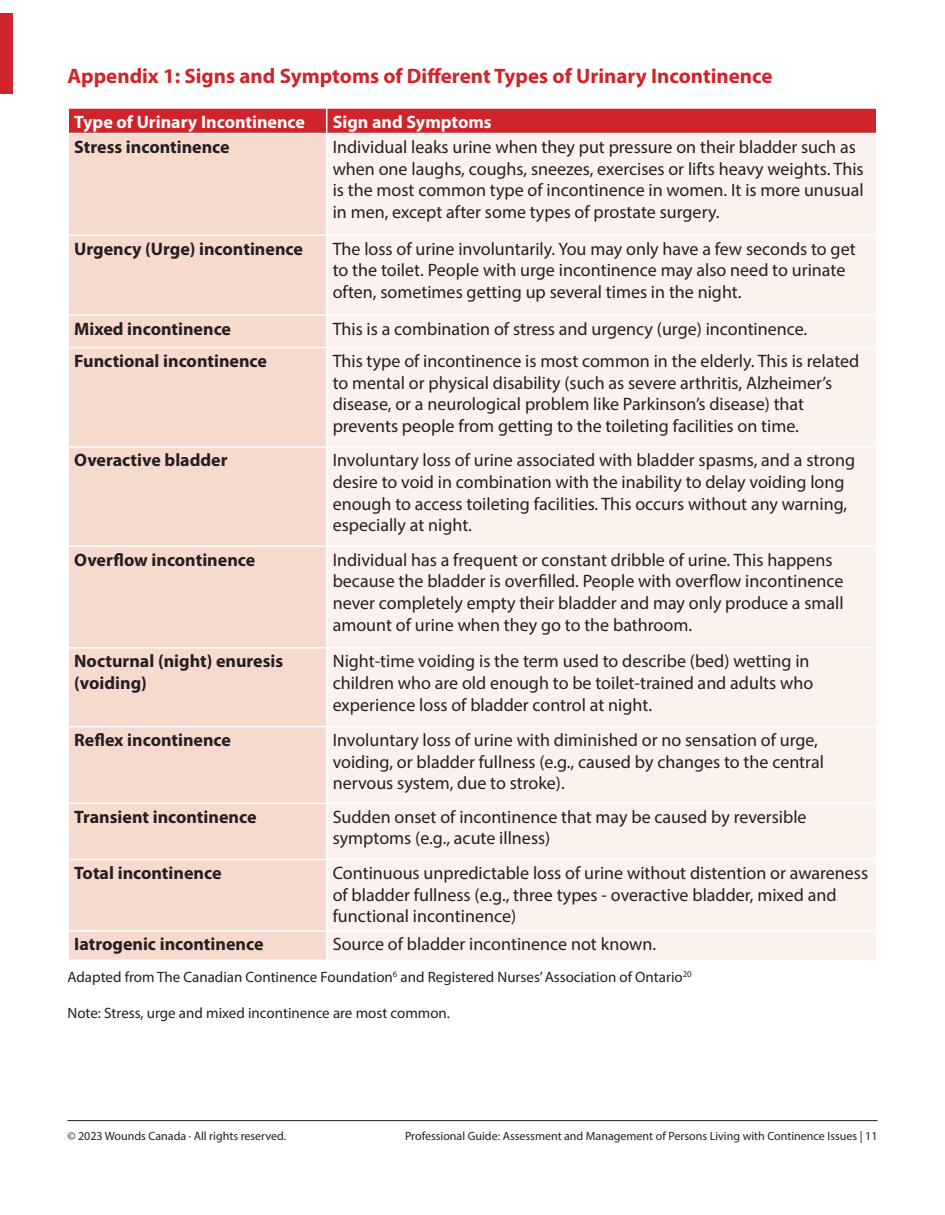
<style>
.page{position:relative;width:945px;height:1215px;background:#fff}
.page>*{position:absolute;margin:0;border:0;box-sizing:border-box;transform-origin:0 0}
.Bullet_Points{font:700 21px "Myriad Pro";color:#d1232a}
.Paragraph_Style_1{font:18px/21.6px "Myriad Pro";color:#231f20}
.Bullet_Points-2{font:700 18px/21.6px "Myriad Pro";color:#231f20}
.t1{font:700 18px "Myriad Pro";color:#fff}
.Paragraph_Style_1-2{font:15px "Myriad Pro";color:#231f20}
.t2{font:12px "Myriad Pro";color:#231f20}
</style>
<div class="page">
<hr style="left:68px;top:1120px;width:810px;height:1px;background:#231f20">
<div style="left:0;top:14px;width:14px;height:80px;background:#d1232a"></div>
<div style="left:69px;top:134px;width:257px;height:826px;background:#f7dace"></div>
<div style="left:327px;top:134px;width:549px;height:825px;background:#fbf2ed"></div>
<svg style="left:68px;top:108px;width:809px;height:25px;background:#d22c33"></svg>
<hr style="left:876px;top:109px;width:2px;height:24px;background:#fff">
<hr style="left:68px;top:235px;width:259px;height:1px;background:#fff">
<hr style="left:327px;top:235px;width:551px;height:1px;background:#fff">
<hr style="left:68px;top:314px;width:259px;height:2px;background:#fff">
<hr style="left:327px;top:314px;width:551px;height:2px;background:#fff">
<hr style="left:68px;top:347px;width:259px;height:1px;background:#fff">
<hr style="left:327px;top:347px;width:551px;height:1px;background:#fff">
<hr style="left:68px;top:446px;width:259px;height:2px;background:#fff">
<hr style="left:327px;top:446px;width:551px;height:2px;background:#fff">
<hr style="left:68px;top:546px;width:259px;height:1px;background:#fff">
<hr style="left:327px;top:546px;width:551px;height:1px;background:#fff">
<hr style="left:68px;top:647px;width:259px;height:2px;background:#fff">
<hr style="left:327px;top:647px;width:551px;height:2px;background:#fff">
<hr style="left:68px;top:726px;width:259px;height:1px;background:#fff">
<hr style="left:327px;top:726px;width:551px;height:1px;background:#fff">
<hr style="left:68px;top:803px;width:259px;height:1px;background:#fff">
<hr style="left:327px;top:803px;width:551px;height:1px;background:#fff">
<hr style="left:68px;top:859px;width:259px;height:1px;background:#fff">
<hr style="left:327px;top:859px;width:551px;height:1px;background:#fff">
<hr style="left:68px;top:930px;width:259px;height:2px;background:#fff">
<hr style="left:327px;top:930px;width:551px;height:2px;background:#fff">
<p class="Bullet_Points" style="left:68px;top:62px;width:707px">Appendix 1: Signs and Symptoms of Different Types of Urinary Incontinence</p>
<p class="t1" style="left:74px;top:110px;width:232px">Type of Urinary Incontinence</p>
<p class="t1" style="left:333px;top:110px;width:161px">Sign and Symptoms</p>
<p class="Bullet_Points-2" style="left:74px;top:136px;width:157px">Stress incontinence</p>
<p class="Paragraph_Style_1" style="left:333px;top:136px;width:533px">Individual leaks urine when they put pressure on their bladder such as when one laughs, coughs, sneezes, exercises or lifts heavy weights. This is the most common type of incontinence in women. It is more unusual in men, except after some types of prostate surgery.</p>
<p class="Bullet_Points-2" style="left:74px;top:237px;width:230px">Urgency (Urge) incontinence</p>
<p class="Paragraph_Style_1" style="left:333px;top:238px;width:524px">The loss of urine involuntarily. You may only have a few seconds to get to the toilet. People with urge incontinence may also need to urinate often, sometimes getting up several times in the night.</p>
<p class="Bullet_Points-2" style="left:74px;top:317px;width:158px">Mixed incontinence</p>
<p class="Paragraph_Style_1" style="left:333px;top:318px;width:476px">This is a combination of stress and urgency (urge) incontinence.</p>
<p class="Bullet_Points-2" style="left:74px;top:350px;width:194px">Functional incontinence</p>
<p class="Paragraph_Style_1" style="left:333px;top:350px;width:528px">This type of incontinence is most common in the elderly. This is related to mental or physical disability (such as severe arthritis, Alzheimer’s disease, or a neurological problem like Parkinson’s disease) that prevents people from getting to the toileting facilities on time.</p>
<p class="Bullet_Points-2" style="left:74px;top:449px;width:155px">Overactive bladder</p>
<p class="Paragraph_Style_1" style="left:333px;top:449px;width:524px">Involuntary loss of urine associated with bladder spasms, and a strong desire to void in combination with the inability to delay voiding long enough to access toileting facilities. This occurs without any warning, especially at night.</p>
<p class="Bullet_Points-2" style="left:74px;top:548px;width:183px">Overflow incontinence</p>
<p class="Paragraph_Style_1" style="left:333px;top:549px;width:513px">Individual has a frequent or constant dribble of urine. This happens because the bladder is overfilled. People with overflow incontinence never completely empty their bladder and may only produce a small amount of urine when they go to the bathroom.</p>
<p class="Bullet_Points-2" style="left:74px;top:650px;width:211px">Nocturnal (night) enuresis (voiding)</p>
<p class="Paragraph_Style_1" style="left:333px;top:650px;width:482px">Night-time voiding is the term used to describe (bed) wetting in children who are old enough to be toilet-trained and adults who experience loss of bladder control at night.</p>
<p class="Bullet_Points-2" style="left:74px;top:729px;width:158px">Reflex incontinence</p>
<p class="Paragraph_Style_1" style="left:333px;top:729px;width:493px">Involuntary loss of urine with diminished or no sensation of urge, voiding, or bladder fullness (e.g., caused by changes to the central nervous system, due to stroke).</p>
<p class="Bullet_Points-2" style="left:74px;top:805px;width:184px">Transient incontinence</p>
<p class="Paragraph_Style_1" style="left:333px;top:806px;width:475px">Sudden onset of incontinence that may be caused by reversible symptoms (e.g., acute illness)</p>
<p class="Bullet_Points-2" style="left:74px;top:862px;width:149px">Total incontinence</p>
<p class="Paragraph_Style_1" style="left:333px;top:862px;width:537px">Continuous unpredictable loss of urine without distention or awareness of bladder fullness (e.g., three types - overactive bladder, mixed and functional incontinence)</p>
<p class="Bullet_Points-2" style="left:74px;top:933px;width:191px">Iatrogenic incontinence</p>
<p class="Paragraph_Style_1" style="left:333px;top:933px;width:325px">Source of bladder incontinence not known.</p>
<p class="Paragraph_Style_1-2" style="left:68px;top:968px;width:626px">Adapted from The Canadian Continence Foundation<sup>6</sup> and Registered Nurses’ Association of Ontario<sup>20</sup></p>
<p class="Paragraph_Style_1-2" style="left:68px;top:1004px;width:384px">Note: Stress, urge and mixed incontinence are most common.</p>
<p class="t2" style="left:68px;top:1129px;width:220px">© 2023 Wounds Canada · All rights reserved.</p>
<p class="t2" style="left:405px;top:1129px;width:474px">Professional Guide: Assessment and Management of Persons Living with Continence Issues | 11</p>
</div>
